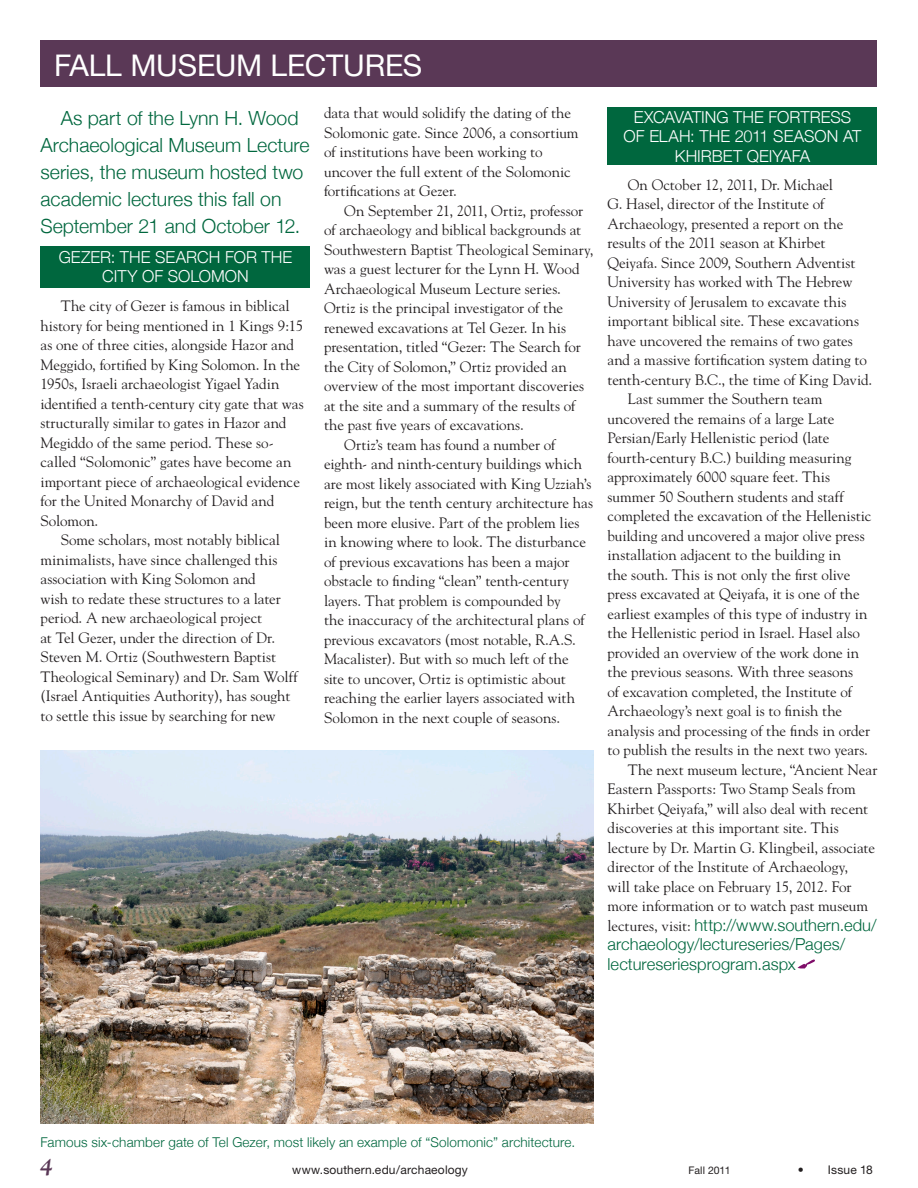
<style>
.page{position:relative;width:918px;height:1188px;background:#fff}
.page>*{position:absolute;margin:0;border:0;box-sizing:border-box;transform-origin:0 0}
.pullquote_header{font:30px "Helvetica Neue";letter-spacing:-.005em;color:#fff}
.t1{font:italic 700 22.5px "Goudy";color:#5a3856}
.body{font:300 19.5px/27px "Helvetica Neue";color:#00673e}
.body-2{font:300 16.5px/19.5px "Helvetica Neue";letter-spacing:.005em;color:#00673e}
.museum_lecture_list{font:300 16.5px/19.5px "Helvetica Neue";color:#fff;text-align:center}
.body-3{font:15px/19.5px "Goudy";letter-spacing:-.005em;color:#231f20}
.t2{font:300 13.5px "Helvetica Neue";letter-spacing:.01em;color:#00673e}
.t3{font:12px "Helvetica Neue";letter-spacing:.015em;color:#231f20}
.t4{font:10.5px "Helvetica Neue";color:#231f20}
.s1{font-family:"Goudy";font-weight:400;font-size:15px;color:#231f20}
</style>
<div class="page">
<div style="left:40px;top:40px;width:838px;height:47px;background:#5a3856"></div>
<svg style="left:798px;top:959px;width:17px;height:10px"></svg>
<div style="left:40px;top:246px;width:270px;height:41px;background:#00673e"></div>
<div style="left:608px;top:107px;width:270px;height:58px;background:#00673e"></div>
<img style="left:40px;top:750px;width:554px;height:373px">
<p class="pullquote_header" style="left:54px;top:48px;width:370px">FALL MUSEUM LECTURES</p>
<p class="body" style="left:40px;top:105px;width:271px;text-indent:20px">As part of the Lynn H. Wood<br>Archaeological Museum Lecture series, the museum hosted two academic lectures this fall on<br>September 21 and October 12.</p>
<p class="museum_lecture_list" style="left:59px;top:247px;width:235px">GEZER: THE SEARCH FOR THE<br>CITY OF SOLOMON</p>
<p class="body-3" style="left:40px;top:296px;width:265px;text-indent:20px">The city of Gezer is famous in biblical history for being mentioned in 1 Kings 9:15 as one of three cities, alongside Hazor and Meggido, fortified by King Solomon. In the 1950s, Israeli archaeologist Yigael Yadin identified a tenth-century city gate that was structurally similar to gates in Hazor and Megiddo of the same period. These so&shy;called “Solomonic” gates have become an important piece of archaeological evidence for the United Monarchy of David and Solomon.</p>
<p class="body-3" style="left:40px;top:530px;width:259px;text-indent:20px">Some scholars, most notably biblical minimalists, have since challenged this association with King Solomon and<br>wish to redate these structures to a later period. A new archaeological project<br>at Tel Gezer, under the direction of Dr.<br>Steven M. Ortiz (Southwestern Baptist Theological Seminary) and Dr. Sam Wolff (Israel Antiquities Authority), has sought to settle this issue by searching for new</p>
<p class="body-3" style="left:324px;top:103px;width:256px">data that would solidify the dating of the Solomonic gate. Since 2006, a consortium of institutions have been working to uncover the full extent of the Solomonic fortifications at Gezer.</p>
<p class="body-3" style="left:324px;top:201px;width:271px;text-indent:20px">On September 21, 2011, Ortiz, professor of archaeology and biblical backgrounds at Southwestern Baptist Theological Seminary, was a guest lecturer for the Lynn H. Wood Archaeological Museum Lecture series.<br>Ortiz is the principal investigator of the renewed excavations at Tel Gezer. In his presentation, titled “Gezer: The Search for the City of Solomon,” Ortiz provided an overview of the most important discoveries at the site and a summary of the results of the past five years of excavations.</p>
<p class="body-3" style="left:324px;top:435px;width:271px;text-indent:20px">Ortiz’s team has found a number of eighth- and ninth-century buildings which are most likely associated with King Uzziah’s reign, but the tenth century architecture has been more elusive. Part of the problem lies in knowing where to look. The disturbance of previous excavations has been a major obstacle to finding “clean” tenth-century layers. That problem is compounded by<br>the inaccuracy of the architectural plans of previous excavators (most notable, R.A.S.<br>Macalister). But with so much left of the<br>site to uncover, Ortiz is optimistic about reaching the earlier layers associated with Solomon in the next couple of seasons.</p>
<p class="museum_lecture_list" style="left:624px;top:107px;width:239px">EXCAVATING THE FORTRESS<br>OF ELAH: THE 2011 SEASON AT<br>KHIRBET QEIYAFA</p>
<p class="body-3" style="left:608px;top:175px;width:266px;text-indent:20px">On October 12, 2011, Dr. Michael<br>G. Hasel, director of the Institute of Archaeology, presented a report on the results of the 2011 season at Khirbet Qeiyafa. Since 2009, Southern Adventist University has worked with The Hebrew University of Jerusalem to excavate this important biblical site. These excavations have uncovered the remains of two gates and a massive fortification system dating to tenth-century B.C., the time of King David.</p>
<p class="body-3" style="left:608px;top:389px;width:265px;text-indent:20px">Last summer the Southern team uncovered the remains of a large Late Persian/Early Hellenistic period (late fourth-century B.C.) building measuring approximately 6000 square feet. This summer 50 Southern students and staff completed the excavation of the Hellenistic building and uncovered a major olive press installation adjacent to the building in<br>the south. This is not only the first olive press excavated at Qeiyafa, it is one of the earliest examples of this type of industry in the Hellenistic period in Israel. Hasel also provided an overview of the work done in the previous seasons. With three seasons<br>of excavation completed, the Institute of Archaeology’s next goal is to finish the analysis and processing of the finds in order to publish the results in the next two years.</p>
<p class="body-3" style="left:608px;top:760px;width:272px;text-indent:20px">The next museum lecture, “Ancient Near Eastern Passports: Two Stamp Seals from Khirbet Qeiyafa,” will also deal with recent discoveries at this important site. This lecture by Dr. Martin G. Klingbeil, associate director of the Institute of Archaeology,<br>will take place on February 15, 2012. For more information or to watch past museum</p>
<p class="body-2" style="left:608px;top:915px;width:271px"><span class="s1">lectures, visit:</span> http://www.southern.edu/ archaeology/lectureseries/Pages/ lectureseriesprogram.aspx</p>
<p class="t2" style="left:40px;top:1134px;width:536px">Famous six-chamber gate of Tel Gezer, most likely an example of “Solomonic” architecture.</p>
<h2 class="t1" style="left:40px;top:1152px;width:14px">4</h2>
<p class="t3" style="left:292px;top:1162px;width:177px">www.southern.edu/archaeology</p>
<p class="t4" style="left:688px;top:1164px;width:44px">Fall 2011</p>
<p class="t3" style="left:798px;top:1162px;width:76px">• Issue 18</p>
</div>
